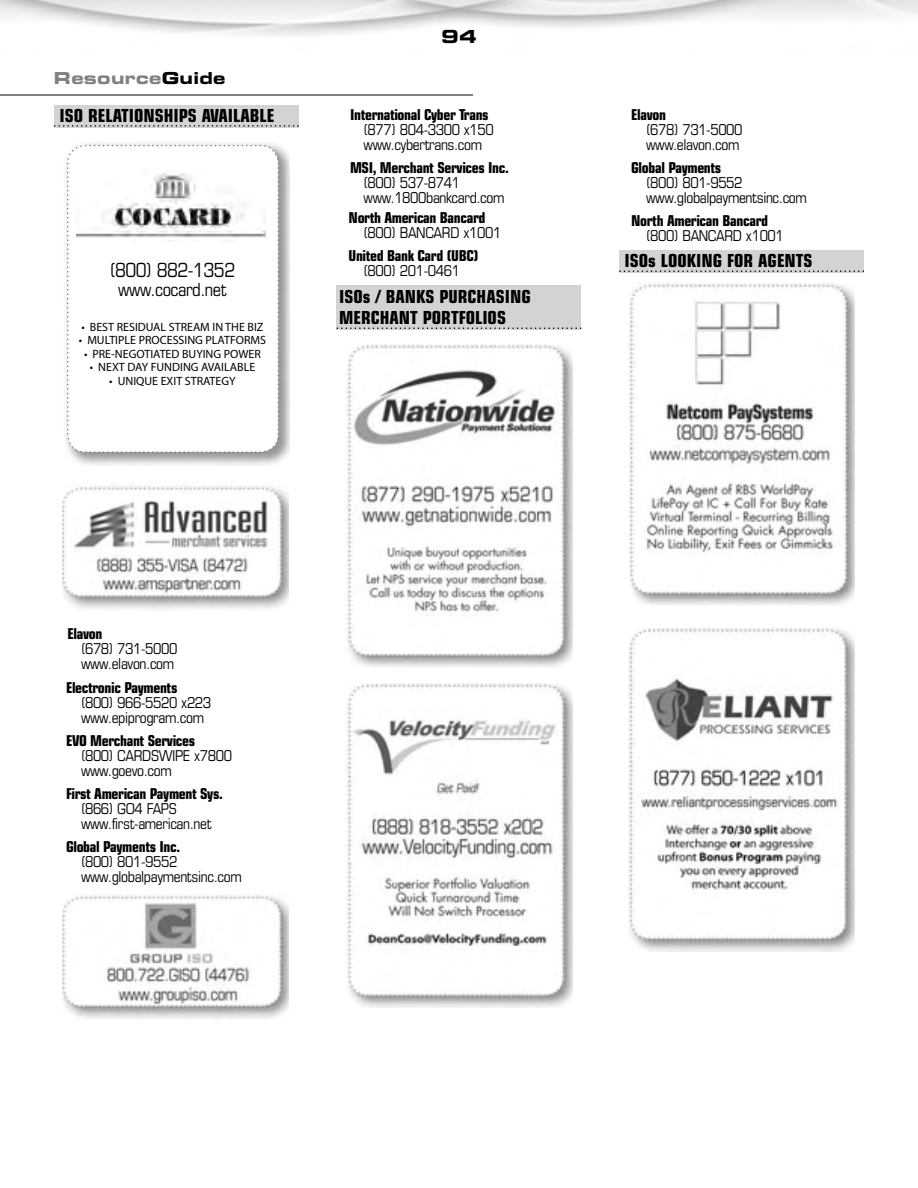
<style>
.page{position:relative;width:918px;height:1188px;background:#fff}
.page>*{position:absolute;margin:0;border:0;box-sizing:border-box;transform-origin:0 0}
.t1{font:condensed 19.5px "Eurostile";letter-spacing:-.025em;color:#000}
.t2{font:700 condensed 18px/21.6px "Eurostile";color:#000}
.t3{font:condensed 18px "Eurostile";letter-spacing:-.025em;color:#000}
.t4{font:18px "Eurostile Bold Extended Two";color:#000}
.t5{font:16.5px "Eurostile Bold Extended Two";letter-spacing:.02em;color:#808080}
.t6{font:condensed 15px/15px "Eurostile";letter-spacing:-.025em;color:#000}
.t7{font:700 condensed 15px "Eurostile";letter-spacing:-.025em;color:#000}
.t8{font:12px "Myriad Pro";color:#000}
.s1{color:#000}
</style>
<div class="page">
<hr style="left:0;top:94px;width:472px;height:2px;background:#808080">
<div style="left:54px;top:105px;width:245px;height:22px;background:#d3d3d3"></div>
<svg style="left:54px;top:125px;width:245px;height:2px"></svg>
<img style="left:65px;top:143px;width:224px;height:322px">
<svg style="left:67px;top:145px;width:212px;height:308px"></svg>
<img style="left:76px;top:169px;width:189px;height:72px">
<img style="left:62px;top:485px;width:227px;height:124px">
<img style="left:62px;top:895px;width:227px;height:124px">
<div style="left:337px;top:285px;width:244px;height:45px;background:#d3d3d3"></div>
<svg style="left:337px;top:327px;width:244px;height:2px"></svg>
<img style="left:347px;top:344px;width:225px;height:323px">
<img style="left:347px;top:684px;width:226px;height:324px">
<div style="left:619px;top:250px;width:245px;height:23px;background:#d3d3d3"></div>
<svg style="left:619px;top:270px;width:245px;height:2px"></svg>
<img style="left:629px;top:283px;width:226px;height:322px">
<img style="left:628px;top:627px;width:227px;height:324px">
<p class="t5" style="left:54px;top:72px;width:173px">Resource<span class="s1">Guide</span></p>
<p class="t2" style="left:59px;top:106px;width:217px">ISO RELATIONSHIPS AVAILABLE</p>
<h1 class="t1" style="left:110px;top:263px;width:127px">(800) 882-1352</h1>
<p class="t3" style="left:118px;top:283px;width:110px">www.cocard.net</p>
<p class="t8" style="left:81px;top:320px;width:184px">• BEST RESIDUAL STREAM IN THE BIZ</p>
<p class="t8" style="left:79px;top:333px;width:189px">• MULTIPLE PROCESSING PLATFORMS</p>
<p class="t8" style="left:84px;top:347px;width:178px">• PRE-NEGOTIATED BUYING POWER</p>
<p class="t8" style="left:90px;top:360px;width:167px">• NEXT DAY FUNDING AVAILABLE</p>
<p class="t8" style="left:109px;top:374px;width:128px">• UNIQUE EXIT STRATEGY</p>
<p class="t4" style="left:441px;top:30px;width:37px">94</p>
<p class="t7" style="left:350px;top:109px;width:140px">International Cyber Trans</p>
<p class="t6" style="left:364px;top:123px;width:132px">(877) 804-3300 x150 www.cybertrans.com</p>
<p class="t7" style="left:350px;top:162px;width:160px">MSI, Merchant Services Inc.</p>
<p class="t6" style="left:364px;top:176px;width:142px">(800) 537-8741 www.1800bankcard.com</p>
<p class="t7" style="left:349px;top:212px;width:138px">North American Bancard</p>
<p class="t6" style="left:364px;top:227px;width:139px">(800) BANCARD x1001</p>
<p class="t7" style="left:349px;top:250px;width:131px">United Bank Card (UBC)</p>
<p class="t6" style="left:364px;top:265px;width:98px">(800) 201-0461</p>
<p class="t2" style="left:339px;top:287px;width:193px">ISOs / BANKS PURCHASING<br>MERCHANT PORTFOLIOS</p>
<p class="t7" style="left:631px;top:109px;width:36px">Elavon</p>
<p class="t6" style="left:646px;top:123px;width:98px">(678) 731-5000 www.elavon.com</p>
<p class="t7" style="left:631px;top:162px;width:92px">Global Payments</p>
<p class="t6" style="left:646px;top:176px;width:162px">(800) 801-9552 www.globalpaymentsinc.com</p>
<p class="t7" style="left:631px;top:215px;width:138px">North American Bancard</p>
<p class="t6" style="left:646px;top:229px;width:139px">(800) BANCARD x1001</p>
<p class="t2" style="left:625px;top:252px;width:190px">ISOs LOOKING FOR AGENTS</p>
<p class="t7" style="left:68px;top:629px;width:36px">Elavon</p>
<p class="t6" style="left:81px;top:643px;width:98px">(678) 731-5000 www.elavon.com</p>
<p class="t7" style="left:66px;top:682px;width:113px">Electronic Payments</p>
<p class="t6" style="left:81px;top:696px;width:132px">(800) 966-5520 x223 www.epiprogram.com</p>
<p class="t7" style="left:66px;top:735px;width:131px">EVO Merchant Services</p>
<p class="t6" style="left:81px;top:749px;width:153px">(800) CARDSWIPE x7800 www.goevo.com</p>
<p class="t7" style="left:66px;top:788px;width:158px">First American Payment Sys.</p>
<p class="t6" style="left:81px;top:802px;width:132px">(866) GO4 FAPS www.first-american.net</p>
<p class="t7" style="left:66px;top:841px;width:116px">Global Payments Inc.</p>
<p class="t6" style="left:81px;top:855px;width:162px">(800) 801-9552 www.globalpaymentsinc.com</p>
</div>
